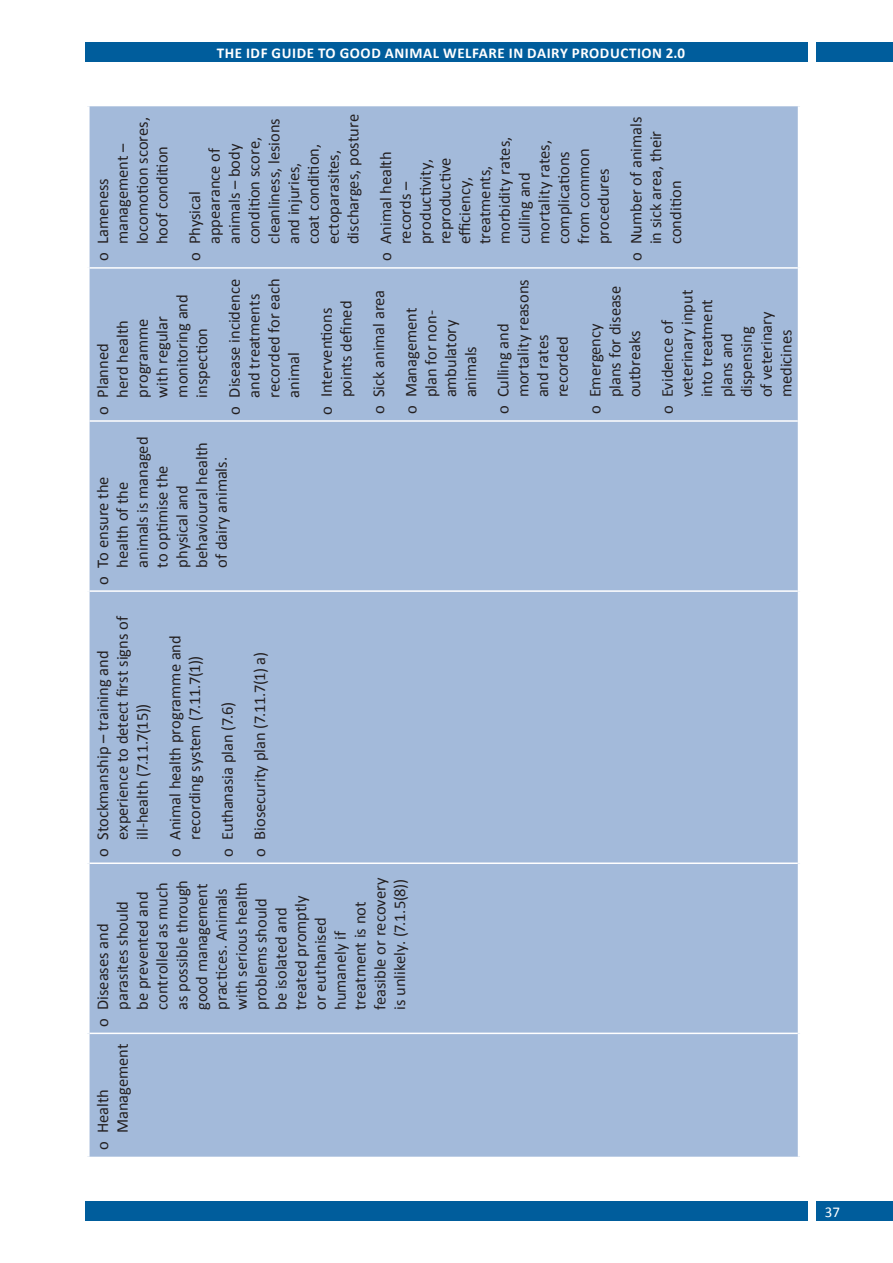
<style>
.page{position:relative;width:893px;height:1263px;background:#fff}
.page>*{position:absolute;margin:0;border:0;box-sizing:border-box;transform-origin:0 0}
.t1{font:16.5px/19.8px "Calibri";color:#231f20}
.t2{font:700 15px "Calibri";letter-spacing:.04em;color:#fff}
.t3{font:15px "Calibri";color:#fff}
</style>
<div class="page">
<div style="left:90px;top:106px;width:708px;height:1051px;background:#a3bada"></div>
<hr style="left:90px;top:1032px;width:708px;height:2px;background:#fff">
<hr style="left:90px;top:862px;width:708px;height:2px;background:#fff">
<hr style="left:90px;top:590px;width:708px;height:2px;background:#fff">
<hr style="left:90px;top:420px;width:708px;height:2px;background:#fff">
<hr style="left:90px;top:267px;width:708px;height:2px;background:#fff">
<div style="left:85px;top:1201px;width:723px;height:19px;background:#005d9c"></div>
<div style="left:85px;top:43px;width:723px;height:19px;background:#005d9c"></div>
<div style="left:816px;top:1201px;width:77px;height:19px;background:#005d9c"></div>
<svg style="left:816px;top:43px;width:77px;height:19px"></svg>
<p class="t2" style="left:217px;top:43px;width:470px">THE IDF GUIDE TO GOOD ANIMAL WELFARE IN DAIRY PRODUCTION 2.0</p>
<p class="t1" style="left:93px;top:244px;width:129px;text-indent:-17px;rotate:-90deg">o Lameness management – locomotion scores, hoof condition</p>
<p class="t1" style="left:185px;top:244px;width:132px;text-indent:-17px;rotate:-90deg">o Physical appearance of animals – body condition score, cleanliness, lesions and injuries,<br>coat condition, ectoparasites, discharges, posture</p>
<p class="t1" style="left:376px;top:244px;width:109px;text-indent:-17px;rotate:-90deg">o Animal health records – productivity, reproductive efficiency, treatments, morbidity rates, culling and mortality rates, complications from common procedures</p>
<p class="t1" style="left:626px;top:244px;width:129px;text-indent:-17px;rotate:-90deg">o Number of animals in sick area, their condition</p>
<p class="t1" style="left:93px;top:397px;width:105px;text-indent:-17px;rotate:-90deg">o Planned<br>herd health programme with regular monitoring and inspection</p>
<p class="t1" style="left:224px;top:397px;width:121px;text-indent:-17px;rotate:-90deg">o Disease incidence and treatments recorded for each animal</p>
<p class="t1" style="left:93px;top:568px;width:132px;text-indent:-17px;rotate:-90deg">o To ensure the health of the animals is managed to optimise the physical and behavioural health of dairy animals.</p>
<p class="t1" style="left:93px;top:840px;width:225px;text-indent:-17px;rotate:-90deg">o Stockmanship – training and experience to detect first signs of ill-health (7.11.7(15))</p>
<p class="t1" style="left:165px;top:857px;width:223px;text-align:center;rotate:-90deg">o Animal health programme and recording system (7.11.7(1))</p>
<p class="t1" style="left:211px;top:857px;width:206px;line-height:32.5px;rotate:-90deg">o Euthanasia plan (7.6)<br>o Biosecurity plan (7.11.7(1) a)</p>
<p class="t1" style="left:316px;top:397px;width:98px;text-indent:-17px;rotate:-90deg">o Interventions points defined</p>
<p class="t1" style="left:362px;top:414px;width:126px;line-height:32.5px;rotate:-90deg">o Sick animal area o Management</p>
<p class="t1" style="left:421px;top:397px;width:89px;rotate:-90deg">plan for non&shy;ambulatory animals</p>
<p class="t1" style="left:93px;top:1010px;width:134px;text-indent:-17px;rotate:-90deg">o Diseases and parasites should<br>be prevented and controlled as much as possible through good management practices. Animals with serious health problems should be isolated and treated promptly or euthanised humanely if treatment is not feasible or recovery is unlikely. (7.1.5(8))</p>
<p class="t1" style="left:93px;top:1133px;width:91px;text-indent:-17px;rotate:-90deg">o Health<br>Management</p>
<p class="t1" style="left:493px;top:397px;width:120px;text-indent:-17px;rotate:-90deg">o Culling and mortality reasons and rates recorded</p>
<p class="t1" style="left:585px;top:397px;width:113px;text-indent:-17px;rotate:-90deg">o Emergency plans for disease outbreaks</p>
<p class="t1" style="left:657px;top:397px;width:109px;text-indent:-17px;rotate:-90deg">o Evidence of veterinary input into treatment plans and dispensing<br>of veterinary medicines</p>
<p class="t3" style="left:825px;top:1202px;width:17px">37</p>
</div>
